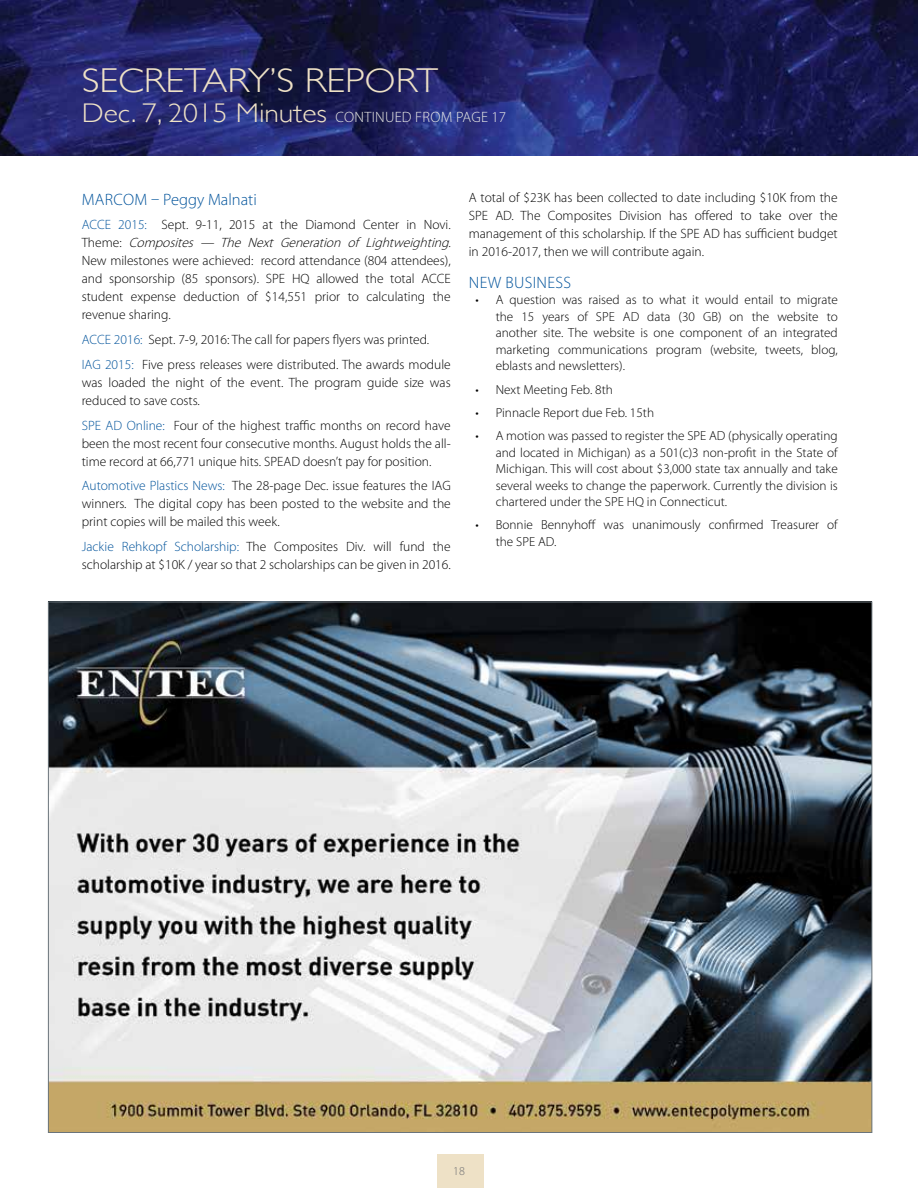
<style>
.page{position:relative;width:918px;height:1188px;background:#fff}
.page>*{position:absolute;margin:0;border:0;box-sizing:border-box;transform-origin:0 0}
.t1{font:300 34.5px "Gill Sans";color:#eee1c6;scale:1.1 1}
.t2{font:300 16.5px "Myriad Pro";letter-spacing:.015em;color:#00539b}
.t3{font:300 15px "Myriad Pro";letter-spacing:.02em;color:#edede7}
.t4{font:300 13.5px/18px "Myriad Pro";color:#000}
.t5{font:300 13.2px/16.5px "Myriad Pro";color:#000;text-align:justify}
.t6{font:300 12px "Myriad Pro";color:#6d6e71}
.s1{font-family:"Gill Sans";font-size:27px;color:#eee1c6}
.s2{color:#00539b}
.s3{font-style:italic}
</style>
<div class="page">
<div style="left:437px;top:1155px;width:46px;height:33px;background:#eee1c6"></div>
<img style="left:50px;top:604px;width:820px;height:527px">
<img style="left:0;top:0;width:918px;height:155px">
<h1 class="t1" style="left:82px;top:53px;width:326px">SECRETARY’S REPORT</h1>
<p class="t3" style="left:82px;top:108px;width:426px"><span class="s1">Dec. 7, 2015 Minutes</span> CONTINUED FROM PAGE 17</p>
<p class="t2" style="left:82px;top:189px;width:176px">MARCOM – Peggy Malnati</p>
<p class="t4" style="left:82px;top:216px;width:372px"><span class="s2">ACCE 2015:</span> Sept. 9-11, 2015 at the Diamond Center in Novi.<br>T h e m e : <span class="s3">Composites — The Next Generation of Lightweighting</span>.<br>New milestones were achieved: record attendance (804 attendees), and sponsorship (85 sponsors). SPE HQ allowed the total ACCE student expense deduction of $14,551 prior to calculating the revenue sharing.</p>
<p class="t4" style="left:82px;top:327px;width:371px;line-height:24.8px"><span class="s2">ACCE 2016:</span> Sept. 7-9, 2016: The call for papers flyers was printed.<br><span class="s2">IAG 2015:</span> Five press releases were distributed. The awards module</p>
<p class="t4" style="left:82px;top:373px;width:371px">was loaded the night of the event. The program guide size was reduced to save costs.</p>
<p class="t4" style="left:82px;top:416px;width:371px;text-align:justify"><span class="s2">SPE AD Online:</span> Four of the highest traffic months on record have been the most recent four consecutive months. August holds the all&shy;time record at 66,771 unique hits. SPEAD doesn’t pay for position.</p>
<p class="t4" style="left:82px;top:477px;width:371px;text-align:justify"><span class="s2">Automotive Plastics News:</span> The 28-page Dec. issue features the IAG winners. The digital copy has been posted to the website and the print copies will be mailed this week.</p>
<p class="t4" style="left:82px;top:537px;width:371px"><span class="s2">Jackie Rehkopf Scholarship:</span> The Composites Div. will fund the scholarship at $10K / year so that 2 scholarships can be given in 2016.</p>
<p class="t4" style="left:469px;top:189px;width:371px;text-align:justify">A total of $23K has been collected to date including $10K from the SPE AD. The Composites Division has offered to take over the management of this scholarship. If the SPE AD has sufficient budget in 2016-2017, then we will contribute again.</p>
<p class="t2" style="left:469px;top:272px;width:104px">NEW BUSINESS</p>
<p class="t5" style="left:496px;top:292px;width:344px;text-indent:-20px">• A question was raised as to what it would entail to migrate the 15 years of SPE AD data (30 GB) on the website to another site. The website is one component of an integrated marketing communications program (website, tweets, blog, eblasts and newsletters).</p>
<p class="t5" style="left:476px;top:381px;width:139px">• Next Meeting Feb. 8th</p>
<p class="t5" style="left:476px;top:404px;width:180px">• Pinnacle Report due Feb. 15th</p>
<p class="t5" style="left:496px;top:427px;width:344px;text-indent:-20px">• A motion was passed to register the SPE AD (physically operating and located in Michigan) as a 501(c)3 non-profit in the State of Michigan. This will cost about $3,000 state tax annually and take several weeks to change the paperwork. Currently the division is chartered under the SPE HQ in Connecticut.</p>
<p class="t5" style="left:496px;top:517px;width:343px;text-indent:-20px">• Bonnie Bennyhoff was unanimously confirmed Treasurer of the SPE AD.</p>
<p class="t6" style="left:453px;top:1163px;width:13px">18</p>
</div>
